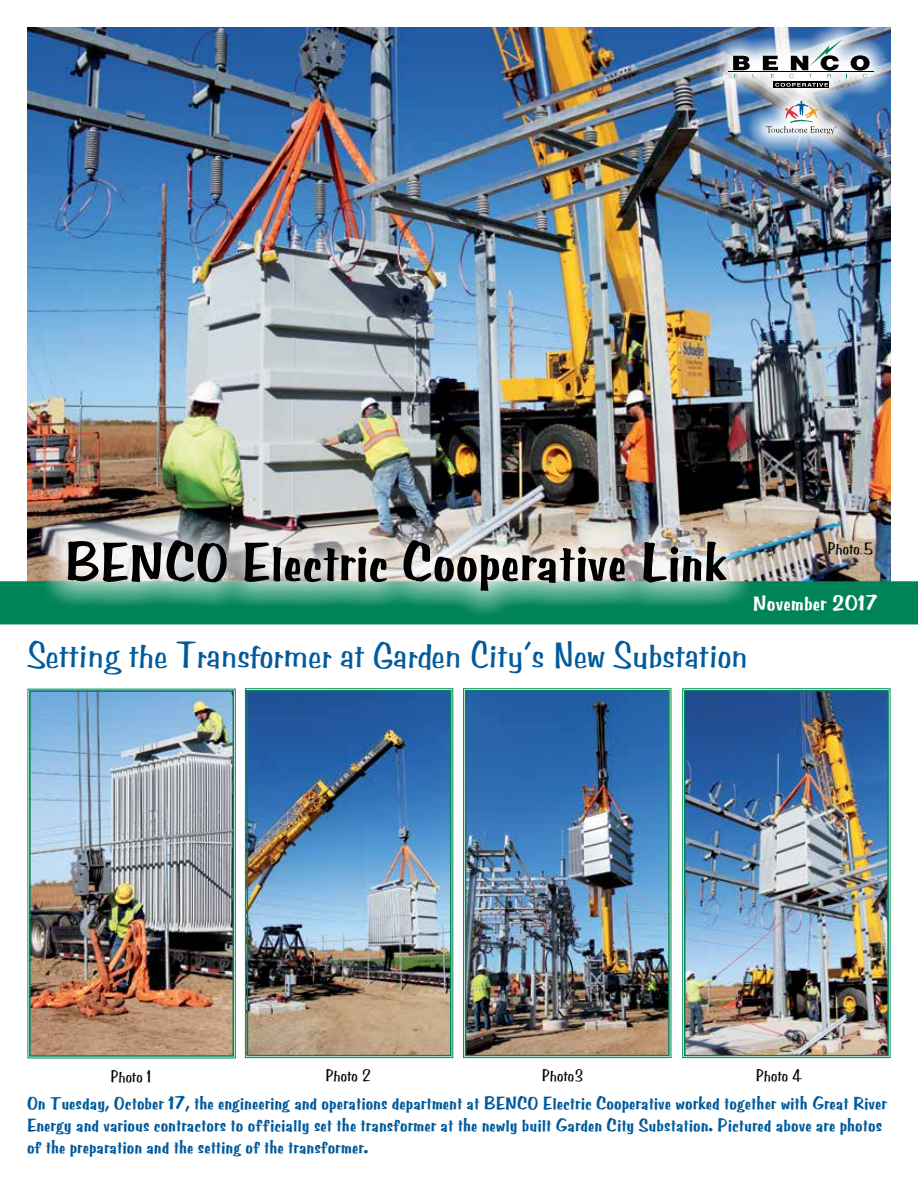
<style>
.page{position:relative;width:918px;height:1188px;background:#fff}
.page>*{position:absolute;margin:0;border:0;box-sizing:border-box;transform-origin:0 0}
.t1{font:700 54px "Cg Benguiat Frisky";color:#000}
.t2{font:36px "Cg Benguiat Frisky";color:#005a9c}
.t3{font:700 21px "Cg Benguiat Frisky";color:#fff}
.t4{font:700 18px/21.6px "Cg Benguiat Frisky";color:#005a9c}
.t5{font:16.5px "Cg Benguiat Frisky";color:#000}
</style>
<div class="page">
<img style="left:27px;top:689px;width:209px;height:370px">
<div style="left:29px;top:690px;width:205px;height:367px;border:2px solid #008457"></div>
<img style="left:245px;top:688px;width:208px;height:370px">
<div style="left:247px;top:690px;width:205px;height:366px;border:2px solid #008457"></div>
<img style="left:463px;top:688px;width:208px;height:370px">
<div style="left:465px;top:690px;width:205px;height:366px;border:2px solid #008457"></div>
<img style="left:682px;top:688px;width:209px;height:370px">
<div style="left:684px;top:690px;width:205px;height:366px;border:2px solid #008457"></div>
<img style="left:27px;top:27px;width:864px;height:554px">
<div style="left:0;top:581px;width:918px;height:43px;background:#008457"></div>
<img style="left:709px;top:27px;width:182px;height:126px">
<svg style="left:766px;top:101px;width:70px;height:33px"></svg>
<hr style="left:728px;top:71px;width:146px;height:1px;background:#000">
<div style="left:773px;top:81px;width:56px;height:7px;background:#000"></div>
<svg style="left:733px;top:56px;width:23px;height:22px"></svg>
<svg style="left:763px;top:39px;width:107px;height:48px"></svg>
<div style="left:43px;top:516px;width:708px;height:100px;background:#fff;opacity:.91"></div>
<h1 class="t1" style="left:64px;top:528px;width:664px">BENCO Electric Cooperative Link</h1>
<p class="t5" style="left:828px;top:538px;width:47px">Photo 5</p>
<p class="t3" style="left:753px;top:589px;width:127px">November 2017</p>
<h2 class="t2" style="left:27px;top:632px;width:723px">Setting the Transformer at Garden City’s New Substation</h2>
<p class="t5" style="left:110px;top:1066px;width:43px">Photo 1</p>
<p class="t5" style="left:326px;top:1065px;width:47px">Photo 2</p>
<p class="t5" style="left:542px;top:1065px;width:43px">Photo3</p>
<p class="t5" style="left:756px;top:1065px;width:47px">Photo 4</p>
<p class="t4" style="left:27px;top:1092px;width:861px">On Tuesday, October 17, the engineering and operations department at BENCO Electric Cooperative worked together with Great River<br>Energy and various contractors to of cially set the transformer at the newly built Garden City Substation. Pictured above are photos of the preparation and the setting of the transformer.</p>
<p class="t4" style="left:263px;top:1114px;width:13px">fi</p>
</div>
